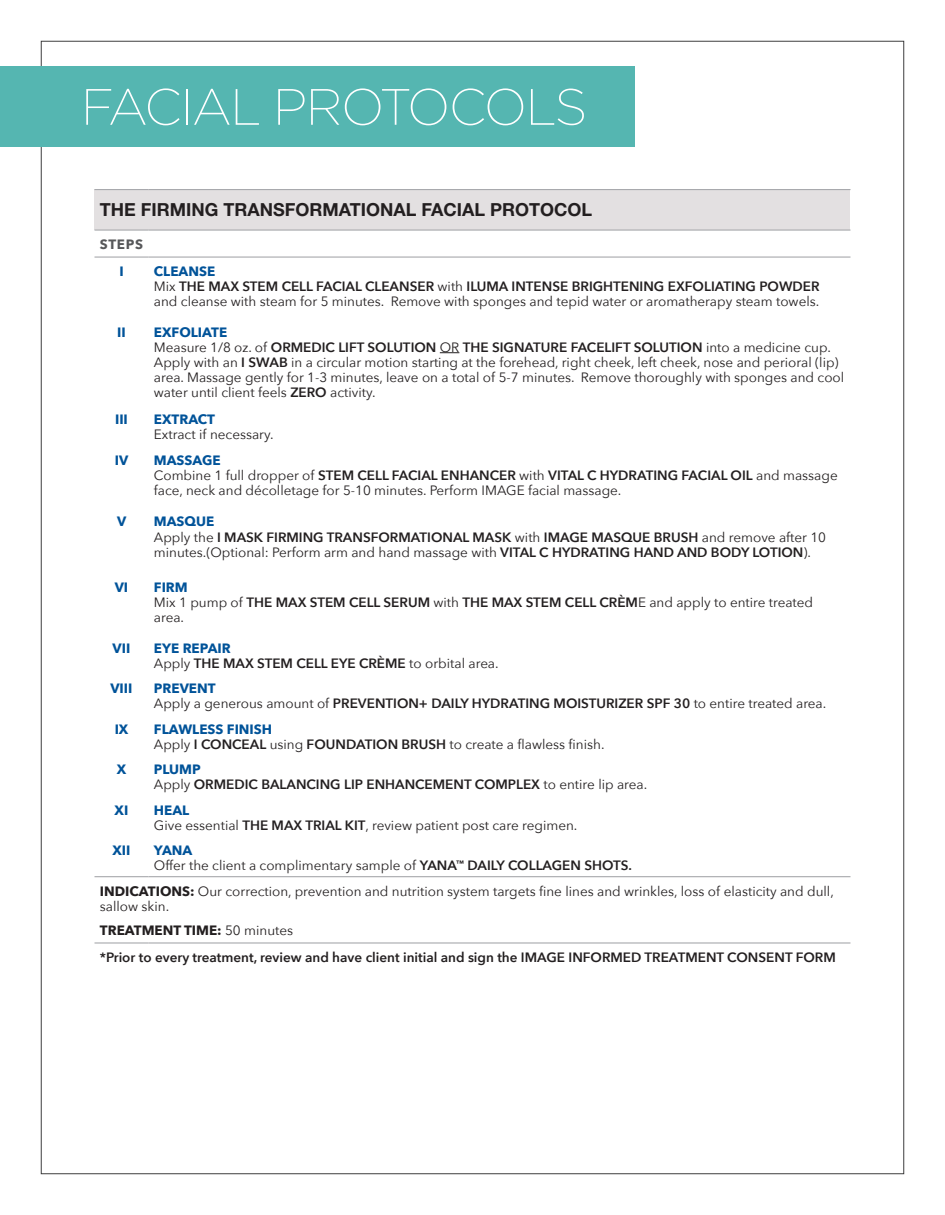
<style>
.page{position:relative;width:945px;height:1215px;background:#fff}
.page>*{position:absolute;margin:0;border:0;box-sizing:border-box;transform-origin:0 0}
.t1{font:200 51px "Gotham";letter-spacing:-.03em;color:#fff}
.GLOSSARY{font:700 18px "Helvetica Neue LT Std";color:#231f20}
.GLOSSARY-2{font:13.5px/15px "Avenir Next";color:#231f20}
.GLOSSARY-3{font:600 13.5px/15.6px "Avenir Next";color:#231f20}
.GLOSSARY-4{font:700 13.5px "Avenir Next";color:#015399}
.GLOSSARY-5{font:700 13.5px "Avenir Next";color:#231f20}
.GLOSSARY-6{font:700 13.5px "Avenir Next";letter-spacing:.05em;color:#57585a}
.s1{font-weight:700;color:#015399}
.s2{font-weight:600}
.s3{font-weight:400}
.s4{font-weight:700}
</style>
<div class="page">
<div style="left:0;top:66px;width:635px;height:81px;background:#55b6b1"></div>
<div style="left:94px;top:190px;width:756px;height:40px;background:#e3e0e1"></div>
<hr style="left:94px;top:189px;width:54px;height:1px;background:#a8a9ad">
<hr style="left:148px;top:189px;width:702px;height:1px;background:#a8a9ad">
<hr style="left:94px;top:230px;width:54px;height:1px;background:#a8a9ad">
<hr style="left:148px;top:230px;width:702px;height:1px;background:#a8a9ad">
<hr style="left:94px;top:256px;width:54px;height:2px;background:#a8a9ad">
<hr style="left:148px;top:256px;width:702px;height:2px;background:#a8a9ad">
<hr style="left:94px;top:876px;width:54px;height:1px;background:#a8a9ad">
<hr style="left:148px;top:876px;width:702px;height:1px;background:#a8a9ad">
<hr style="left:94px;top:942px;width:54px;height:2px;background:#a8a9ad">
<hr style="left:148px;top:942px;width:702px;height:2px;background:#a8a9ad">
<svg style="left:440px;top:352px;width:19px;height:1px"></svg>
<h1 class="t1" style="left:81px;top:79px;width:508px">FACIAL PROTOCOLS</h1>
<p class="GLOSSARY" style="left:100px;top:199px;width:494px">THE FIRMING TRANSFORMATIONAL FACIAL PROTOCOL</p>
<p class="GLOSSARY-6" style="left:100px;top:233px;width:45px">STEPS</p>
<p class="GLOSSARY-4" style="left:119px;top:260px;width:6px">I</p>
<p class="GLOSSARY-2" style="left:154px;top:263px;width:667px"><span class="s1">CLEANSE<br></span>Mix <span class="s2">THE MAX STEM CELL FACIAL CLEANSER</span> with <span class="s2">ILUMA INTENSE BRIGHTENING EXFOLIATING POWDER </span>and cleanse with steam for 5 minutes. Remove with sponges and tepid water or aromatherapy steam towels.</p>
<p class="GLOSSARY-4" style="left:117px;top:320px;width:10px">II</p>
<p class="GLOSSARY-2" style="left:154px;top:324px;width:692px"><span class="s1">EXFOLIATE<br></span>Measure 1/8 oz. of <span class="s2">ORMEDIC LIFT SOLUTION</span> OR <span class="s2">THE SIGNATURE FACELIFT SOLUTION</span> into a medicine cup.<br>Apply with an <span class="s2">I SWAB</span> in a circular motion starting at the forehead, right cheek, left cheek, nose and perioral (lip) area. Massage gently for 1-3 minutes, leave on a total of 5-7 minutes. Remove thoroughly with sponges and cool water until client feels <span class="s2">ZERO</span> activity.</p>
<p class="GLOSSARY-4" style="left:115px;top:408px;width:14px">III</p>
<p class="GLOSSARY-2" style="left:154px;top:412px;width:121px"><span class="s1">EXTRACT<br></span>Extract if necessary.</p>
<p class="GLOSSARY-4" style="left:115px;top:449px;width:15px">IV</p>
<p class="GLOSSARY-2" style="left:154px;top:452px;width:685px"><span class="s1">MASSAGE<br></span>Combine 1 full dropper of <span class="s2">STEM CELL FACIAL ENHANCER</span> with <span class="s2">VITAL C HYDRATING FACIAL OIL</span> and massage face, neck and décolletage for 5-10 minutes. Perform IMAGE facial massage.</p>
<p class="GLOSSARY-4" style="left:117px;top:509px;width:11px">V</p>
<p class="GLOSSARY-3" style="left:154px;top:513px;width:674px"><span class="s1">MASQUE<br></span><span class="s3">Apply the</span> I MASK FIRMING TRANSFORMATIONAL MASK <span class="s3">with</span> IMAGE MASQUE BRUSH <span class="s3">and remove after 10 minutes.(Optional: Perform arm and hand massage with</span> VITAL C HYDRATING HAND AND BODY LOTION<span class="s3">).</span></p>
<p class="GLOSSARY-4" style="left:115px;top:575px;width:15px">VI</p>
<p class="GLOSSARY-2" style="left:154px;top:579px;width:661px"><span class="s1">FIRM<br></span>Mix 1 pump of <span class="s2">THE MAX STEM CELL SERUM</span> with <span class="s2">THE MAX STEM CELL CRÈM</span>E and apply to entire treated area.</p>
<p class="GLOSSARY-4" style="left:113px;top:636px;width:19px">VII</p>
<p class="GLOSSARY-3" style="left:154px;top:640px;width:346px;line-height:15px"><span class="s1">EYE REPAIR<br></span><span class="s3">Apply</span> THE MAX STEM CELL EYE CRÈME <span class="s3">to orbital area.</span></p>
<p class="GLOSSARY-4" style="left:110px;top:677px;width:24px">VIII</p>
<p class="GLOSSARY-2" style="left:154px;top:680px;width:674px"><span class="s1">PREVENT<br></span>Apply a generous amount of <span class="s2">PREVENTION+ DAILY HYDRATING MOISTURIZER SPF 30</span> to entire treated area.</p>
<p class="GLOSSARY-4" style="left:115px;top:717px;width:15px">IX</p>
<p class="GLOSSARY-2" style="left:154px;top:721px;width:452px"><span class="s1">FLAWLESS FINISH<br></span>Apply <span class="s2">I CONCEAL</span> using <span class="s2">FOUNDATION BRUSH</span> to create a flawless finish.</p>
<p class="GLOSSARY-4" style="left:117px;top:758px;width:11px">X</p>
<p class="GLOSSARY-3" style="left:154px;top:762px;width:495px;line-height:15px"><span class="s1">PLUMP<br></span><span class="s3">Apply</span> ORMEDIC BALANCING LIP ENHANCEMENT COMPLEX <span class="s3">to entire lip area.</span></p>
<p class="GLOSSARY-4" style="left:115px;top:798px;width:15px">XI</p>
<p class="GLOSSARY-2" style="left:154px;top:802px;width:425px"><span class="s1">HEAL<br></span>Give essential <span class="s2">THE MAX TRIAL KIT</span>, review patient post care regimen.</p>
<p class="GLOSSARY-4" style="left:112px;top:839px;width:20px">XII</p>
<p class="GLOSSARY-2" style="left:154px;top:842px;width:480px"><span class="s1">YANA<br></span>Offer the client a complimentary sample of <span class="s2">YANA</span><sup>™</sup> <span class="s2">DAILY COLLAGEN SHOTS.</span></p>
<p class="GLOSSARY-2" style="left:100px;top:883px;width:735px"><span class="s4">INDICATIONS:</span> Our correction, prevention and nutrition system targets fine lines and wrinkles, loss of elasticity and dull, sallow skin.</p>
<p class="GLOSSARY-5" style="left:100px;top:918px;width:195px">TREATMENT TIME: <span class="s3">50 minutes</span></p>
<p class="GLOSSARY-3" style="left:100px;top:949px;width:737px">*Prior to every treatment, review and have client initial and sign the IMAGE INFORMED TREATMENT CONSENT FORM</p>
</div>
